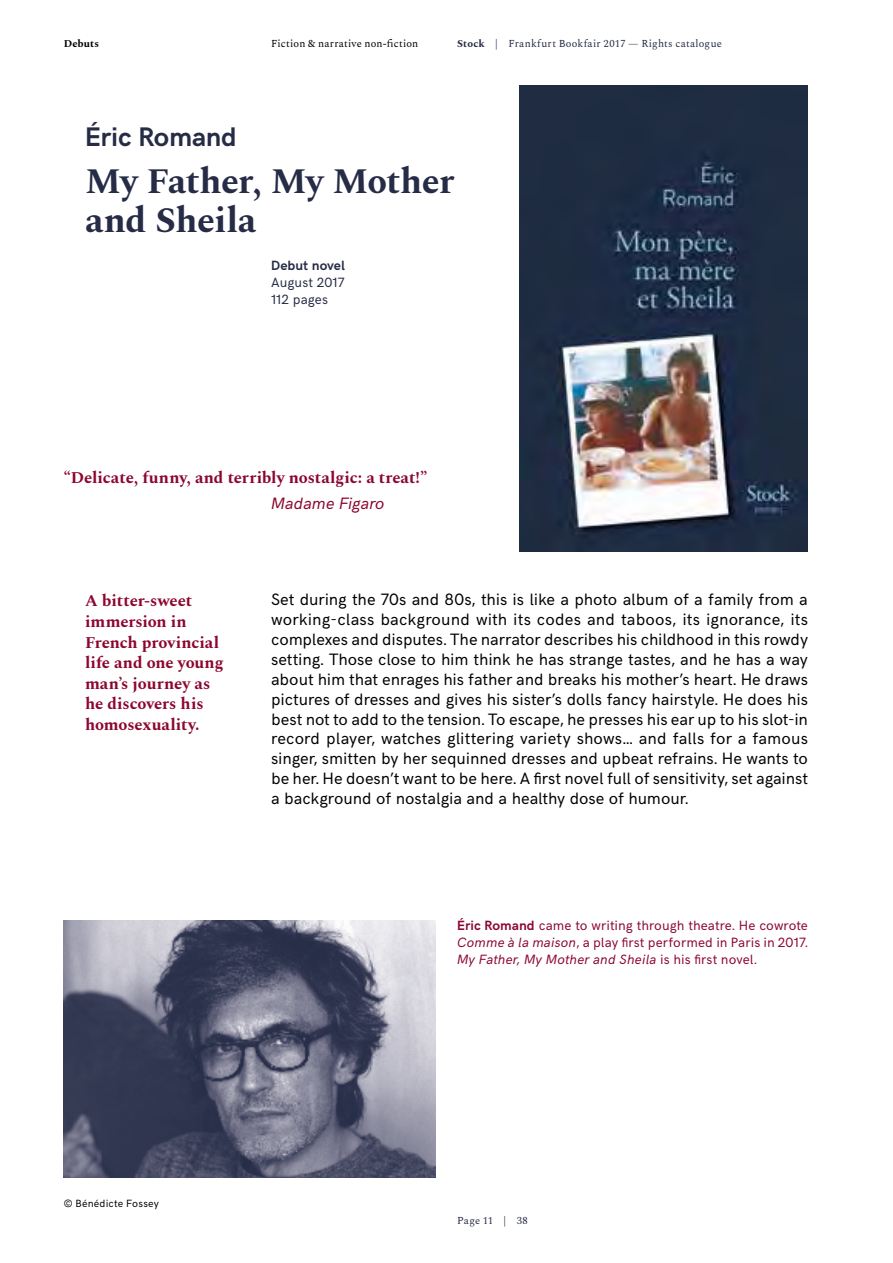
<style>
.page{position:relative;width:893px;height:1263px;background:#fff}
.page>*{position:absolute;margin:0;border:0;box-sizing:border-box;transform-origin:0 0}
.t1{font:700 36px/39px "Spectral";letter-spacing:-.015em;color:#262c46}
.t2{font:700 27px "HK Grotesk";letter-spacing:-.005em;color:#262c46}
.t3{font:16.5px/19.8px "HK Grotesk";color:#000;text-align:justify}
.t4{font:700 16.5px/20.7px "Spectral";letter-spacing:-.005em;color:#8c072f}
.t5{font:italic 16.5px "HK Grotesk";color:#8c072f}
.t6{font:13.5px/16.8px "HK Grotesk";letter-spacing:.01em;color:#8c072f;text-align:justify}
.t7{font:13.5px/16.8px "HK Grotesk";letter-spacing:.01em;color:#262c46}
.t8{font:700 13.5px "HK Grotesk";letter-spacing:.005em;color:#262c46}
.t9{font:10.5px "Spectral";letter-spacing:.025em;color:#262c46}
.t10{font:10.5px "Spectral";letter-spacing:.02em;color:#000}
.t11{font:10.5px "HK Grotesk";letter-spacing:.02em;color:#000}
.t12{font:700 10.5px "Spectral";letter-spacing:.01em;color:#000}
.s1{font-weight:700}
.s2{font-style:italic}
</style>
<div class="page">
<img style="left:519px;top:85px;width:289px;height:466px">
<img style="left:64px;top:921px;width:372px;height:257px">
<p class="t12" style="left:64px;top:35px;width:37px">Debuts</p>
<p class="t10" style="left:271px;top:35px;width:149px">Fiction &amp; narrative non-fiction</p>
<p class="t9" style="left:457px;top:35px;width:266px"><span class="s1">Stock</span> | Frankfurt Bookfair 2017 — Rights catalogue</p>
<h2 class="t2" style="left:85px;top:117px;width:153px">Éric Romand</h2>
<h1 class="t1" style="left:85px;top:163px;width:371px">My Father, My Mother and Sheila</h1>
<p class="t8" style="left:271px;top:255px;width:75px">Debut novel</p>
<p class="t7" style="left:271px;top:273px;width:75px">August 2017<br>112 pages</p>
<p class="t4" style="left:64px;top:467px;width:365px">“Delicate, funny, and terribly nostalgic: a treat!”</p>
<p class="t5" style="left:271px;top:491px;width:115px">Madame Figaro</p>
<p class="t4" style="left:85px;top:591px;width:140px">A bitter-sweet immersion in<br>French provincial life and one young man’s journey as he discovers his homosexuality.</p>
<p class="t3" style="left:271px;top:588px;width:538px">Set during the 70s and 80s, this is like a photo album of a family from a working-class background with its codes and taboos, its ignorance, its complexes and disputes. The narrator describes his childhood in this rowdy setting. Those close to him think he has strange tastes, and he has a way about him that enrages his father and breaks his mother’s heart. He draws pictures of dresses and gives his sister’s dolls fancy hairstyle. He does his best not to add to the tension. To escape, he presses his ear up to his slot-in record player, watches glittering variety shows… and falls for a famous singer, smitten by her sequinned dresses and upbeat refrains. He wants to be her. He doesn’t want to be here. A first novel full of sensitivity, set against a background of nostalgia and a healthy dose of humour.</p>
<p class="t6" style="left:457px;top:916px;width:352px"><span class="s1">Éric Romand</span> came to writing through theatre. He cowrote <span class="s2">Comme à la maison</span>, a play first performed in Paris in 2017.<br><span class="s2">My Father, My Mother and Sheila</span> is his first novel.</p>
<p class="t11" style="left:64px;top:1195px;width:97px">© Bénédicte Fossey</p>
<p class="t9" style="left:457px;top:1213px;width:72px">Page 11 | 38</p>
</div>
